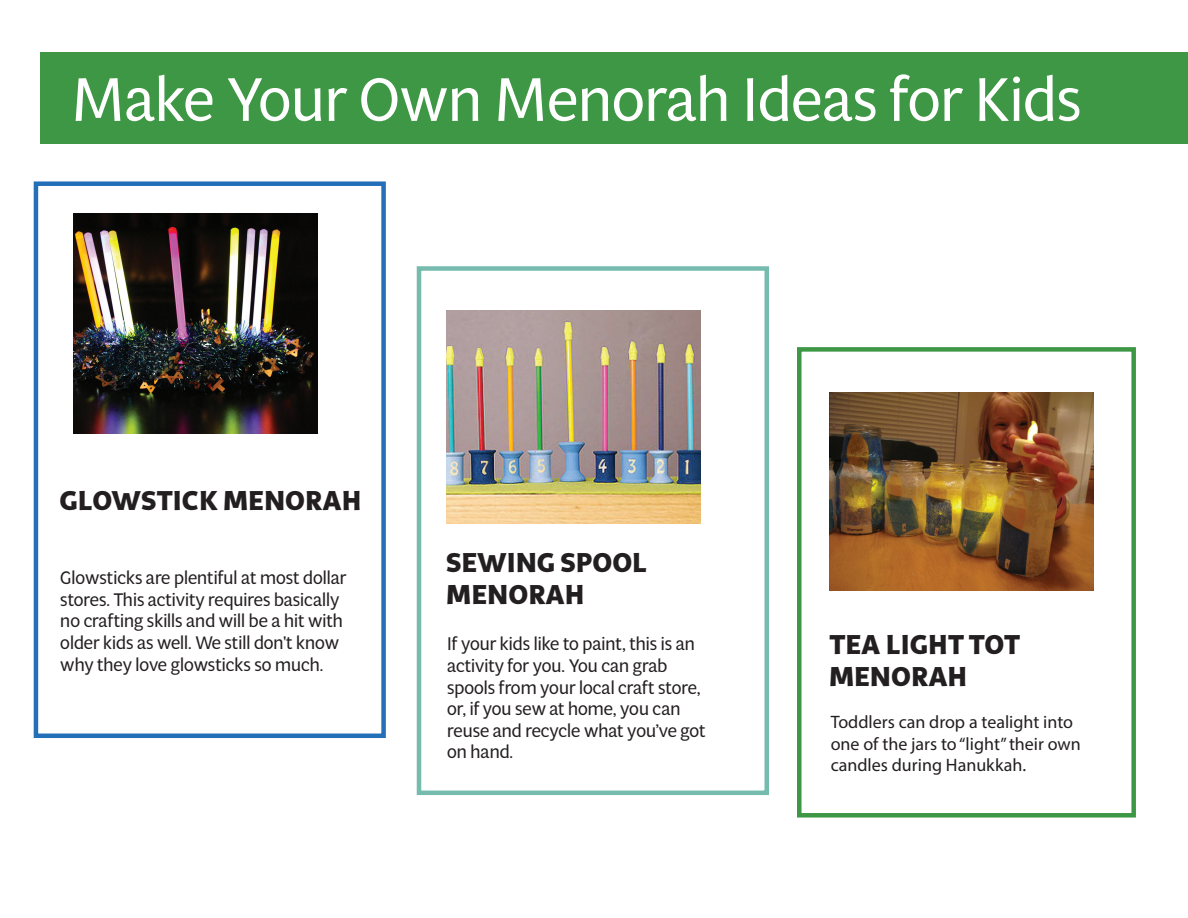
<style>
.page{position:relative;width:1188px;height:918px;background:#fff}
.page>*{position:absolute;margin:0;border:0;box-sizing:border-box;transform-origin:0 0}
.t1{font:60.6px "Multi Display";color:#fff}
.t2{font:700 27px/32.4px "Multi Display";color:#231f20}
.t3{font:18px/21.6px "Multi Display";color:#231f20}
.t4{font:18px/21.6px "Myriad Pro";color:#231f20}
</style>
<div class="page">
<img style="left:829px;top:392px;width:264px;height:198px">
<img style="left:74px;top:214px;width:243px;height:220px">
<img style="left:446px;top:311px;width:254px;height:213px">
<div style="left:41px;top:53px;width:1147px;height:91px;background:#3d9744"></div>
<div style="left:34px;top:181px;width:352px;height:557px;border:4px solid #2470b8"></div>
<div style="left:417px;top:266px;width:352px;height:529px;border:4px solid #75bcaf"></div>
<div style="left:797px;top:347px;width:339px;height:471px;border:4px solid #3d9744"></div>
<h1 class="t1" style="left:71px;top:57px;width:1011px">Make Your Own Menorah Ideas for Kids</h1>
<h2 class="t2" style="left:59px;top:483px;width:303px">GLOWSTICK MENORAH</h2>
<p class="t3" style="left:60px;top:566px;width:288px">Glowsticks are plentiful at most dollar stores. This activity requires basically no crafting skills and will be a hit with older kids as well. We still don't know why they love glowsticks so much.</p>
<h2 class="t2" style="left:446px;top:545px;width:203px">SEWING SPOOL<br>MENORAH</h2>
<p class="t3" style="left:447px;top:632px;width:260px">If your kids like to paint, this is an activity for you. You can grab spools from your local craft store, or, if you sew at home, you can reuse and recycle what you’ve got on hand.</p>
<h2 class="t2" style="left:829px;top:628px;width:193px">TEA LIGHT TOT<br>MENORAH</h2>
<p class="t4" style="left:831px;top:711px;width:252px">Toddlers can drop a tealight into one of the jars to “light” their own candles during Hanukkah.</p>
</div>
